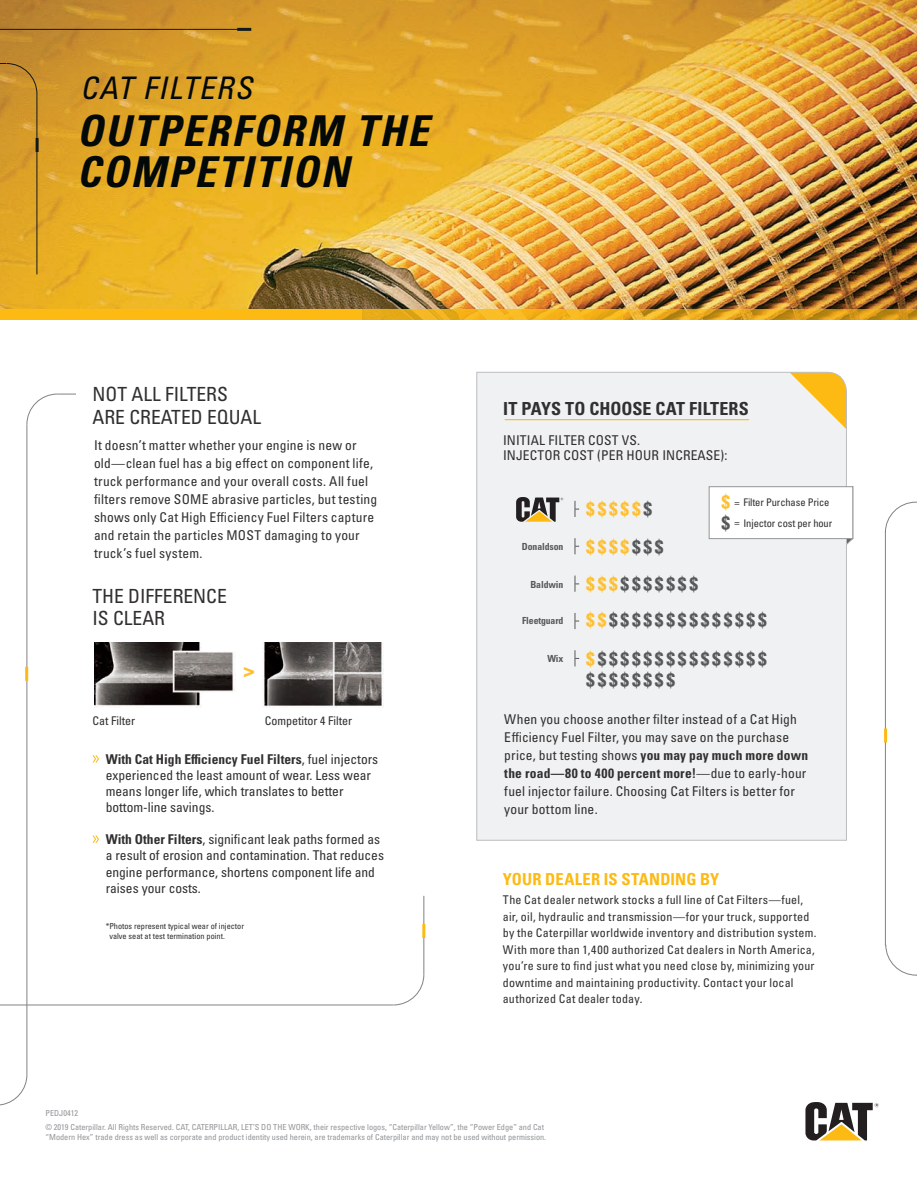
<style>
.page{position:relative;width:917px;height:1186px;background:#fff}
.page>*{position:absolute;margin:0;border:0;box-sizing:border-box;transform-origin:0 0}
.t1{font:42.6px/41.1px "Univers LTCYR 67 Bold Cond Obl";letter-spacing:.05em;color:#030809}
.t2{font:31.05px "Univers LTCYR 57 Condensed Obl";letter-spacing:.05em;color:#030809}
.t3{font:22.5px "Univers LTCYR 67 Bold Cond";color:#fec031}
.t4{font:19.5px/36.6px "Univers LTCYR 67 Bold Cond";color:#57585a}
.t5{font:condensed 19.5px/22.5px "Univers LTCYR 57";color:#312f30}
.t6{font:19.5px/37.3px "Univers LTCYR 67 Bold Cond";color:#fec031}
.t7{font:18px "Univers LTCYR 67 Bold Cond";letter-spacing:.005em;color:#312f30}
.t8{font:16.5px "Univers LTCYR 67 Bold Cond";letter-spacing:.005em;color:#fcba13}
.t9{font:condensed 13.5px/18px "Univers LTCYR 57";letter-spacing:.01em;color:#312f30}
.t10{font:13.5px "Univers LTCYR 67 Bold Cond";color:#312f30}
.t11{font:13.5px "Univers LTCYR 67 Bold Cond";letter-spacing:.02em;color:#312f30}
.t12{font:condensed 12px/16.5px "Univers LTCYR 57";letter-spacing:.02em;color:#312f30}
.t13{font:condensed 12px "Univers LTCYR 57";color:#312f30}
.t14{font:condensed 10.5px "Univers LTCYR 57";letter-spacing:-.01em;color:#312f30}
.t15{font:9.75px "Univers LTCYR 67 Bold Cond";letter-spacing:-.01em;color:#57585a}
.t16{font:condensed 8.25px/14.5px "Univers LTCYR 57";color:#939598}
.t17{font:condensed 8.25px/9.9px "Univers LTCYR 57";color:#312f30}
.s1{font-family:"Univers LTCYR 57";font-stretch:condensed}
.s2{font-family:"Univers LTCYR 67 Bold Cond";font-stretch:normal}
.s3{color:#57585a}
.s4{font-family:"Univers LTCYR 67 Bold Cond";font-stretch:normal;font-size:19.5px;color:#fec031}
.s5{color:#fec031}
</style>
<div class="page">
<hr style="left:27px;top:424px;width:1px;height:650px;background:#808285">
<svg style="left:27px;top:394px;width:49px;height:31px"></svg>
<svg style="left:846px;top:539px;width:7px;height:180px"></svg>
<div style="left:476px;top:372px;width:370px;height:468px;background:#f0f1f2"></div>
<img style="left:94px;top:642px;width:141px;height:65px">
<img style="left:262px;top:642px;width:121px;height:65px">
<img style="left:0;top:0;width:917px;height:309px">
<hr style="left:0;top:29px;width:249px;height:1px;background:#10191c">
<hr style="left:237px;top:28px;width:14px;height:3px;background:#10191c">
<div style="left:0;top:309px;width:362px;height:11px;background:#fcba13"></div>
<svg style="left:362px;top:309px;width:260px;height:11px"></svg>
<svg style="left:622px;top:309px;width:295px;height:11px"></svg>
<hr style="left:37px;top:94px;width:1px;height:180px;background:#10191c">
<svg style="left:0;top:63px;width:37px;height:31px"></svg>
<hr style="left:36px;top:138px;width:3px;height:14px;background:#10191c">
<svg style="left:92px;top:755px;width:7px;height:7px"></svg>
<svg style="left:92px;top:835px;width:7px;height:7px"></svg>
<svg style="left:0;top:1074px;width:27px;height:31px"></svg>
<hr style="left:0;top:1004px;width:393px;height:1px;background:#808285">
<hr style="left:423px;top:895px;width:1px;height:79px;background:#808285">
<svg style="left:393px;top:974px;width:31px;height:31px"></svg>
<hr style="left:422px;top:924px;width:3px;height:14px;background:#fcba13">
<hr style="left:25px;top:666px;width:3px;height:15px;background:#fcba13">
<svg style="left:885px;top:502px;width:32px;height:29px"></svg>
<hr style="left:885px;top:531px;width:1px;height:414px;background:#808285">
<hr style="left:884px;top:728px;width:3px;height:14px;background:#fcba13">
<div style="left:709px;top:486px;width:144px;height:53px;background:#fff;border:1px solid #939598"></div>
<svg style="left:574px;top:650px;width:5px;height:16px"></svg>
<svg style="left:574px;top:613px;width:5px;height:16px"></svg>
<svg style="left:574px;top:575px;width:5px;height:16px"></svg>
<svg style="left:574px;top:538px;width:5px;height:16px"></svg>
<svg style="left:574px;top:501px;width:5px;height:16px"></svg>
<hr style="left:504px;top:419px;width:245px;height:1px;background:#fcba13">
<svg style="left:805px;top:1102px;width:73px;height:38px"></svg>
<svg style="left:516px;top:497px;width:47px;height:24px"></svg>
<svg style="left:885px;top:944px;width:32px;height:31px"></svg>
<h2 class="t2" style="left:80px;top:69px;width:173px">CAT FILTERS</h2>
<h1 class="t1" style="left:77px;top:109px;width:353px">OUTPERFORM THE<br>COMPETITION</h1>
<h3 class="t5" style="left:92px;top:382px;width:170px">NOT ALL FILTERS<br>ARE CREATED EQUAL</h3>
<p class="t9" style="left:94px;top:436px;width:285px">It doesn’t matter whether your engine is new or old—clean fuel has a big effect on component life, truck performance and your overall costs. All fuel filters remove SOME abrasive particles, but testing shows only Cat High Efficiency Fuel Filters capture and retain the particles MOST damaging to your truck’s fuel system.</p>
<h3 class="t5" style="left:92px;top:584px;width:136px">THE DIFFERENCE<br>IS CLEAR</h3>
<h3 class="t3" style="left:243px;top:656px;width:13px">&gt;</h3>
<p class="t13" style="left:92px;top:712px;width:44px">Cat Filter</p>
<p class="t13" style="left:265px;top:712px;width:89px">Competitor 4 Filter</p>
<p class="t10" style="left:106px;top:750px;width:274px">With Cat High Efficiency Fuel Filters<span class="s1">, fuel injectors</span></p>
<p class="t9" style="left:106px;top:766px;width:267px;line-height:16.2px">experienced the least amount of wear. Less wear means longer life, which translates to better bottom-line savings.</p>
<p class="t9" style="left:106px;top:831px;width:280px;line-height:16.2px"><span class="s2">With Other Filters</span>, significant leak paths formed as a result of erosion and contamination. That reduces engine performance, shortens component life and raises your costs.</p>
<p class="t17" style="left:109px;top:921px;width:136px;text-indent:-4px">*Photos represent typical wear of injector valve seat at test termination point.</p>
<h3 class="t7" style="left:503px;top:397px;width:247px">IT PAYS TO CHOOSE CAT FILTERS</h3>
<p class="t9" style="left:503px;top:432px;width:226px;line-height:15px">INITIAL FILTER COST VS.<br>INJECTOR COST (PER HOUR INCREASE):</p>
<p class="t15" style="left:522px;top:541px;width:43px">Donaldson</p>
<p class="t15" style="left:530px;top:578px;width:35px">Baldwin</p>
<p class="t15" style="left:522px;top:615px;width:43px">Fleetguard</p>
<p class="t15" style="left:547px;top:652px;width:18px">Wix</p>
<h3 class="t6" style="left:586px;top:490px;width:79px">$$$$$<span class="s3">$ </span>$$$$<span class="s3">$$$</span></h3>
<p class="t14" style="left:721px;top:496px;width:109px"><span class="s4">$</span> = Filter Purchase Price</p>
<h3 class="t4" style="left:721px;top:504px;width:10px">$</h3>
<p class="t14" style="left:734px;top:516px;width:99px">= Injector cost per hour</p>
<h3 class="t4" style="left:586px;top:565px;width:182px"><span class="s5">$$$</span>$$$$$$$ <span class="s5">$$</span>$$$$$$$$$$$$$$</h3>
<h3 class="t4" style="left:586px;top:640px;width:182px"><span class="s5">$</span>$$$$$$$$$$$$$$$</h3>
<h3 class="t4" style="left:586px;top:661px;width:90px">$$$$$$$$</h3>
<p class="t9" style="left:504px;top:709px;width:305px">When you choose another filter instead of a Cat High<br>Efficiency Fuel Filter, you may save on the purchase price, but testing shows <span class="s2">you may pay much more down</span></p>
<p class="t11" style="left:504px;top:765px;width:303px">the road—80 to 400 percent more!<span class="s1">—due to early-hour</span></p>
<p class="t9" style="left:504px;top:781px;width:292px">fuel injector failure. Choosing Cat Filters is better for your bottom line.</p>
<p class="t8" style="left:503px;top:869px;width:218px">YOUR DEALER IS STANDING BY</p>
<p class="t12" style="left:503px;top:891px;width:315px">The Cat dealer network stocks a full line of Cat Filters—fuel, air, oil, hydraulic and transmission—for your truck, supported by the Caterpillar worldwide inventory and distribution system.<br>With more than 1,400 authorized Cat dealers in North America, you’re sure to find just what you need close by, minimizing your downtime and maintaining productivity. Contact your local authorized Cat dealer today.</p>
<p class="t16" style="left:45px;top:1105px;width:500px">PEDJ0412<br>© 2019 Caterpillar. All Rights Reserved. CAT, CATERPILLAR, LET’S DO THE WORK, their respective logos, “Caterpillar Yellow”, the “Power Edge” and Cat</p>
<p class="t16" style="left:45px;top:1129px;width:502px">“Modern Hex” trade dress as well as corporate and product identity used herein, are trademarks of Caterpillar and may not be used without permission.</p>
</div>
